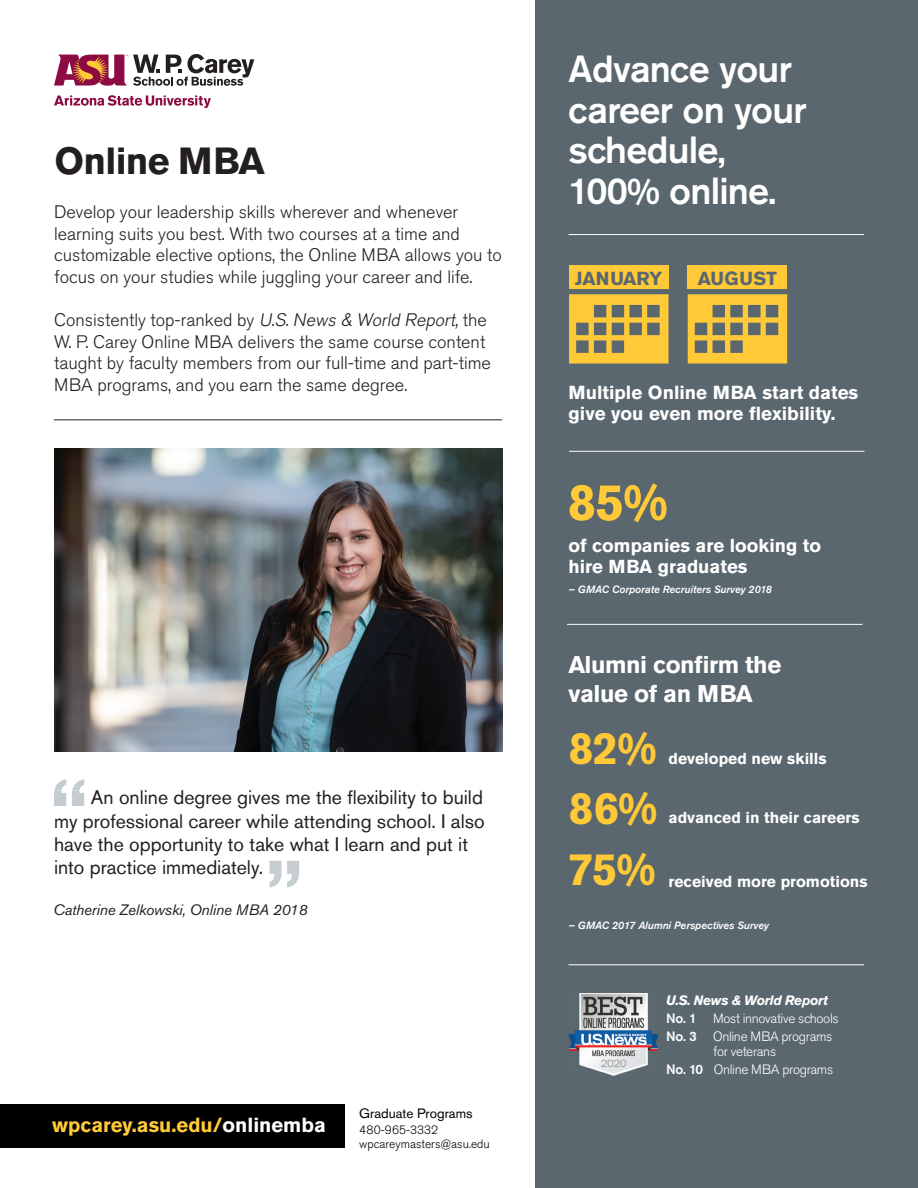
<style>
.page{position:relative;width:918px;height:1188px;background:#fff}
.page>*{position:absolute;margin:0;border:0;box-sizing:border-box;transform-origin:0 0}
.t1{font:700 51.3px "Akzidenz Grotesk Std";color:#ffc938}
.t2{font:700 45px "Akzidenz Grotesk Std";color:#ffc938}
.t3{font:500 37.5px/40.5px "Akzidenz Grotesk Std";letter-spacing:-.02em;color:#fff}
.t4{font:700 37.5px "Akzidenz Grotesk Std";letter-spacing:-.02em;color:#231f20}
.t5{font:700 24px/28.8px "Akzidenz Grotesk Std";letter-spacing:-.02em;color:#fff}
.t6{font:700 20.25px "Akzidenz Grotesk Std";color:#ffc938}
.t7{font:19.5px/23.4px "Akzidenz Grotesk Std";color:#231f20}
.t8{font:19.5px "Akzidenz Grotesk Std";color:#383a3d}
.t9{font:700 18.75px/20.2px "Akzidenz Grotesk Std";color:#fff}
.t10{font:700 18.75px "Akzidenz Grotesk Std";color:#5a676e}
.t11{font:700 18.6px/20.2px "Akzidenz Grotesk Std";color:#fff}
.t12{font:300 18px/21.6px "Akzidenz Grotesk Std";color:#231f20}
.t13{font:700 15.75px "Akzidenz Grotesk Std";color:#fff}
.t14{font:italic 15px "Akzidenz Grotesk Std";letter-spacing:-.01em;color:#231f20}
.t15{font:300 13.5px/18px "Akzidenz Grotesk Std";letter-spacing:-.025em;color:#fff}
.t16{font:italic 700 13.5px "Akzidenz Grotesk BE";letter-spacing:-.025em;color:#fff}
.t17{font:13.5px "Akzidenz Grotesk Std";color:#000001}
.t18{font:300 12px/13.5px "Akzidenz Grotesk Std";color:#000001}
.t19{font:italic 500 10.5px "Akzidenz Grotesk Std";color:#fff}
.s1{font-style:italic}
.s2{color:#fff}
.s3{font-weight:500}
</style>
<div class="page">
<div style="left:535px;top:0;width:383px;height:1188px;background:#5a676e"></div>
<hr style="left:54px;top:420px;width:448px;height:1px;background:#231f20">
<hr style="left:569px;top:234px;width:295px;height:1px;background:#fff">
<hr style="left:569px;top:451px;width:296px;height:1px;background:#fff">
<hr style="left:567px;top:624px;width:295px;height:1px;background:#fff">
<hr style="left:569px;top:965px;width:295px;height:1px;background:#fff">
<img style="left:55px;top:449px;width:447px;height:303px">
<svg style="left:54px;top:779px;width:30px;height:27px"></svg>
<svg style="left:270px;top:861px;width:29px;height:27px"></svg>
<div style="left:569px;top:266px;width:100px;height:23px;background:#ffc938"></div>
<svg style="left:569px;top:294px;width:100px;height:70px"></svg>
<div style="left:688px;top:266px;width:99px;height:23px;background:#ffc938"></div>
<svg style="left:688px;top:294px;width:99px;height:70px"></svg>
<img style="left:569px;top:993px;width:89px;height:83px">
<svg style="left:54px;top:95px;width:157px;height:13px"></svg>
<svg style="left:54px;top:54px;width:200px;height:32px"></svg>
<div style="left:0;top:1104px;width:344px;height:43px;background:#000001"></div>
<h3 class="t4" style="left:55px;top:140px;width:212px">Online MBA</h3>
<p class="t12" style="left:54px;top:201px;width:449px">Develop your leadership skills wherever and whenever learning suits you best. With two courses at a time and customizable elective options, the Online MBA allows you to focus on your studies while juggling your career and life.</p>
<p class="t12" style="left:54px;top:309px;width:438px">Consistently top-ranked by <span class="s1">U.S.News &amp; World Report,</span>the W. P. Carey Online MBA delivers the same course content taught by faculty members from our full-time and part-time MBA programs, and you earn the same degree.</p>
<p class="t8" style="left:91px;top:786px;width:394px">An online degree gives me the flexibility to build</p>
<p class="t7" style="left:54px;top:809px;width:432px">my professional career while attending school. I also have the opportunity to take what I learn and put it into practice immediately.</p>
<p class="t14" style="left:53px;top:901px;width:256px">Catherine Zelkowski, Online MBA 2018</p>
<p class="t6" style="left:52px;top:1113px;width:275px">wpcarey.asu.edu/<span class="s2">onlinemba</span></p>
<p class="t17" style="left:359px;top:1105px;width:115px">Graduate Programs</p>
<p class="t18" style="left:359px;top:1123px;width:132px">480-965-3332 wpcareymasters@asu.edu</p>
<h3 class="t3" style="left:569px;top:48px;width:240px">Advance your career on your schedule,<br>100% online.</h3>
<p class="t10" style="left:575px;top:268px;width:89px">JANUARY</p>
<p class="t10" style="left:698px;top:268px;width:80px">AUGUST</p>
<p class="t9" style="left:569px;top:383px;width:291px">Multiple Online MBA start dates give you even more flexibility.</p>
<h1 class="t1" style="left:568px;top:473px;width:102px">85%</h1>
<p class="t11" style="left:569px;top:536px;width:254px">of companies are looking to hire MBA graduates</p>
<p class="t19" style="left:569px;top:583px;width:205px">– GMAC Corporate Recruiters Survey 2018</p>
<h3 class="t5" style="left:569px;top:650px;width:214px">Alumni confirm the value of an MBA</h3>
<h2 class="t2" style="left:569px;top:722px;width:90px">82%</h2>
<h2 class="t2" style="left:569px;top:783px;width:91px">86%</h2>
<h2 class="t2" style="left:569px;top:843px;width:89px">75%</h2>
<p class="t13" style="left:669px;top:750px;width:160px">developed new skills</p>
<p class="t13" style="left:669px;top:808px;width:193px">advanced in their careers</p>
<p class="t13" style="left:669px;top:872px;width:201px">received more promotions</p>
<p class="t19" style="left:569px;top:920px;width:202px">– GMAC 2017 Alumni Perspectives Survey</p>
<p class="t16" style="left:666px;top:992px;width:163px">U.S. News &amp; World Report</p>
<p class="t15" style="left:666px;top:1009px;width:174px"><span class="s3">No. 1</span> Most innovative schools<br><span class="s3">No. 3</span> Online MBA programs</p>
<p class="t15" style="left:666px;top:1042px;width:168px;text-indent:47px">for veterans<br><span class="s3">No. 10</span> Online MBA programs</p>
</div>
